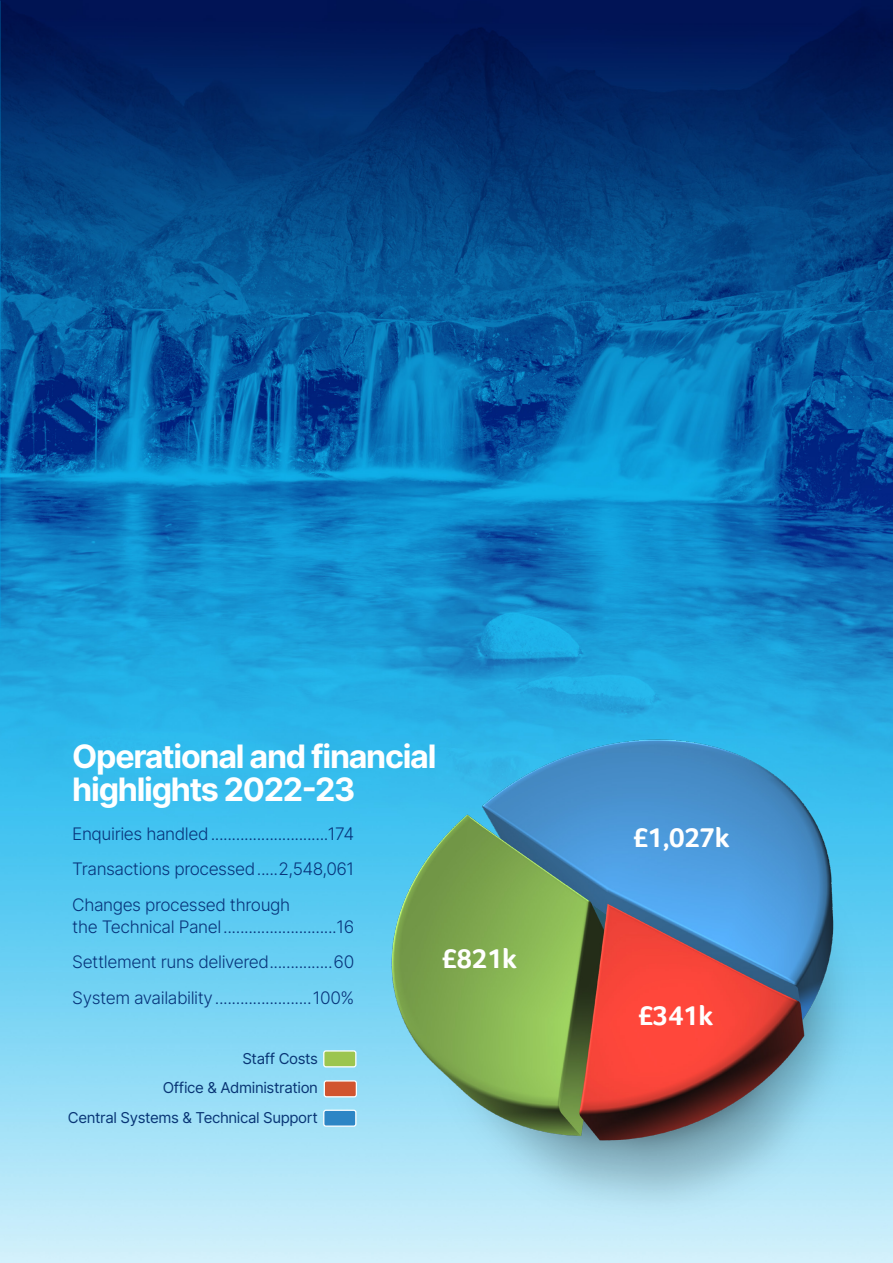
<style>
.page{position:relative;width:893px;height:1263px;background:#fff}
.page>*{position:absolute;margin:0;border:0;box-sizing:border-box;transform-origin:0 0}
.Body_Copy{font:700 32.25px/33px "Inter";letter-spacing:-.04em;color:#fff}
.Body_Copy-2{font:700 28.2px "Foco";letter-spacing:-.01em;color:#fff}
.Body_Copy-3{font:300 17.25px/22.5px "Inter";letter-spacing:-.025em;color:#08357c}
.Body_Copy-4{font:15px "Inter";letter-spacing:-.025em;color:#083575}
</style>
<div class="page">
<img style="left:0;top:0;width:893px;height:1263px">
<img style="left:320px;top:703px;width:573px;height:560px">
<div style="left:324px;top:1081px;width:32px;height:16px;background:#d1542f;border-radius:2px"></div>
<div style="left:324px;top:1080px;width:33px;height:17px;border:1px solid #fff;border-radius:2px"></div>
<div style="left:324px;top:1051px;width:32px;height:16px;background:#9cc54f;border-radius:2px"></div>
<div style="left:323px;top:1050px;width:33px;height:17px;border:1px solid #fff;border-radius:2px"></div>
<div style="left:324px;top:1110px;width:32px;height:16px;background:#2d85c5;border-radius:2px"></div>
<div style="left:323px;top:1109px;width:33px;height:18px;border:1px solid #fff;border-radius:2px"></div>
<img style="left:0;top:0;width:1px;height:627px">
<p class="Body_Copy" style="left:72px;top:739px;width:366px">Operational and financial highlights 2022-23</p>
<p class="Body_Copy-3" style="left:72px;top:822px;width:283px">Enquiries handled............................174</p>
<p class="Body_Copy-3" style="left:72px;top:857px;width:284px">Transactions processed.....2,548,061</p>
<p class="Body_Copy-3" style="left:72px;top:893px;width:284px">Changes processed through<br>the Technical Panel...........................16</p>
<p class="Body_Copy-3" style="left:72px;top:950px;width:284px">Settlement runs delivered...............60</p>
<p class="Body_Copy-3" style="left:72px;top:986px;width:284px">System availability.......................100%</p>
<p class="Body_Copy-2" style="left:441px;top:942px;width:77px">£821k</p>
<p class="Body_Copy-4" style="left:242px;top:1047px;width:77px">Staff Costs</p>
<p class="Body_Copy-4" style="left:163px;top:1077px;width:157px">Office &amp; Administration</p>
<p class="Body_Copy-4" style="left:68px;top:1106px;width:252px">Central Systems &amp; Technical Support</p>
<p class="Body_Copy-2" style="left:633px;top:821px;width:98px">£1,027k</p>
<p class="Body_Copy-2" style="left:638px;top:999px;width:77px">£341k</p>
</div>
